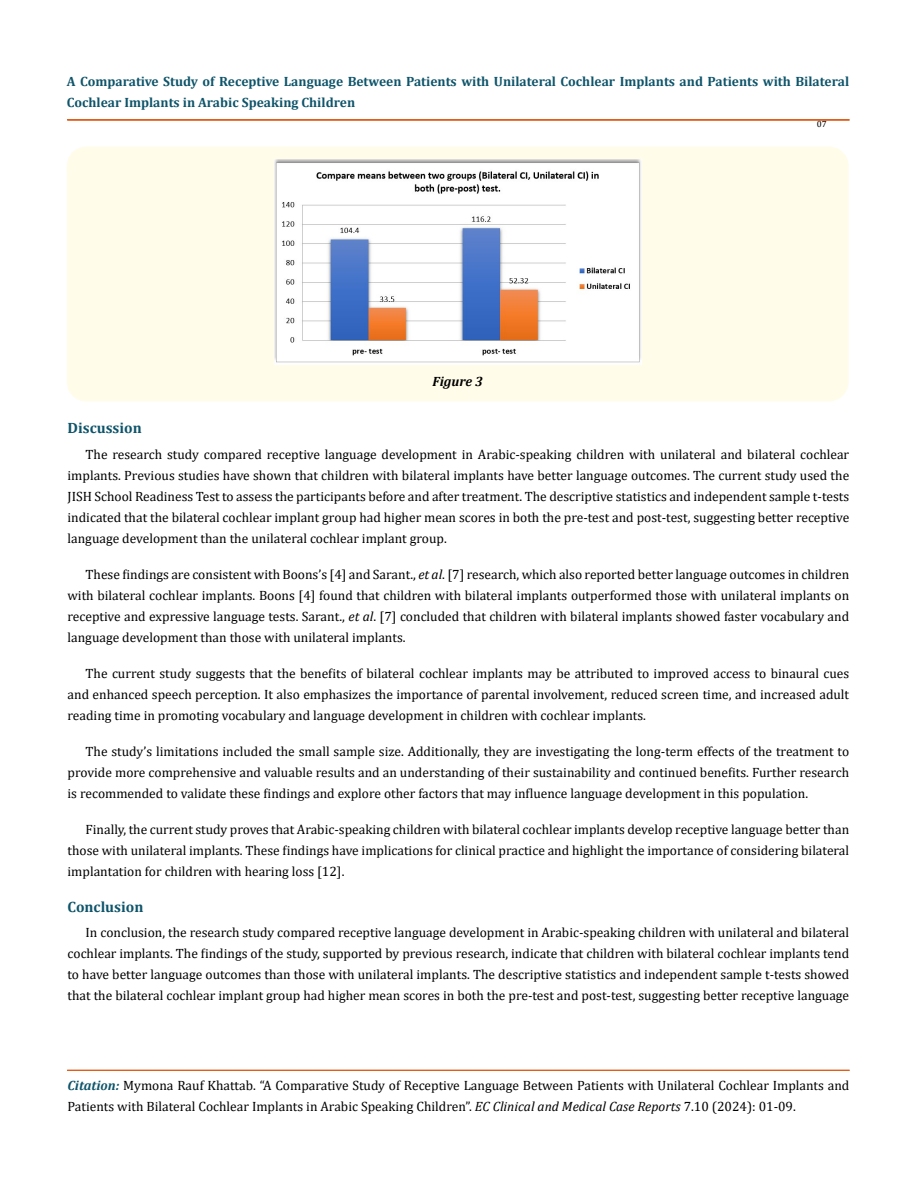
<style>
.page{position:relative;width:917px;height:1188px;background:#fff}
.page>*{position:absolute;margin:0;border:0;box-sizing:border-box;transform-origin:0 0}
.t1{font:700 15px "Cambria";color:#0e546a}
.t2{font:13.5px/21px "Cambria";color:#000;text-align:justify}
.t3{font:700 13.5px/21px "Cambria";color:#0e546a}
.t4{font:italic 700 13.5px "Cambria";color:#000}
.t5{font:9px "Cambria";color:#000}
.s1{font-style:italic}
.s2{font-weight:700;font-style:italic;color:#0e546a}
</style>
<div class="page">
<div style="left:67px;top:120px;width:782px;height:1px;border:1px solid #e05d1a"></div>
<div style="left:67px;top:1070px;width:782px;height:1px;border:1px solid #e05d1a"></div>
<div style="left:67px;top:147px;width:781px;height:254px;background:#fffde9;border-radius:19px"></div>
<img style="left:274px;top:160px;width:367px;height:205px">
<p class="t3" style="left:67px;top:71px;width:783px">A Comparative Study of Receptive Language Between Patients with Unilateral Cochlear Implants and Patients with Bilateral<br>Cochlear Implants in Arabic Speaking Children</p>
<p class="t5" style="left:816px;top:118px;width:11px">07</p>
<p class="t4" style="left:432px;top:372px;width:52px">Figure 3</p>
<p class="t1" style="left:68px;top:417px;width:76px">Discussion</p>
<p class="t2" style="left:68px;top:444px;width:783px;text-indent:18px">The research study compared receptive language development in Arabic-speaking children with unilateral and bilateral cochlear implants. Previous studies have shown that children with bilateral implants have better language outcomes. The current study used the JISH School Readiness Test to assess the participants before and after treatment. The descriptive statistics and independent sample t-tests indicated that the bilateral cochlear implant group had higher mean scores in both the pre-test and post-test, suggesting better receptive language development than the unilateral cochlear implant group.</p>
<p class="t2" style="left:68px;top:564px;width:783px;text-indent:18px">These findings are consistent with Boons’s [4] and Sarant., <span class="s1">et al</span>. [7] research, which also reported better language outcomes in children with bilateral cochlear implants. Boons [4] found that children with bilateral implants outperformed those with unilateral implants on receptive and expressive language tests. Sarant., <span class="s1">et al</span>. [7] concluded that children with bilateral implants showed faster vocabulary and language development than those with unilateral implants.</p>
<p class="t2" style="left:68px;top:663px;width:783px;text-indent:18px">The current study suggests that the benefits of bilateral cochlear implants may be attributed to improved access to binaural cues and enhanced speech perception. It also emphasizes the importance of parental involvement, reduced screen time, and increased adult reading time in promoting vocabulary and language development in children with cochlear implants.</p>
<p class="t2" style="left:68px;top:741px;width:783px;text-indent:18px">The study’s limitations included the small sample size. Additionally, they are investigating the long-term effects of the treatment to provide more comprehensive and valuable results and an understanding of their sustainability and continued benefits. Further research is recommended to validate these findings and explore other factors that may influence language development in this population.</p>
<p class="t2" style="left:68px;top:819px;width:783px;text-indent:18px">Finally, the current study proves that Arabic-speaking children with bilateral cochlear implants develop receptive language better than those with unilateral implants. These findings have implications for clinical practice and highlight the importance of considering bilateral implantation for children with hearing loss [12].</p>
<p class="t1" style="left:68px;top:896px;width:77px">Conclusion</p>
<p class="t2" style="left:68px;top:922px;width:783px;text-indent:18px">In conclusion, the research study compared receptive language development in Arabic-speaking children with unilateral and bilateral cochlear implants. The findings of the study, supported by previous research, indicate that children with bilateral cochlear implants tend to have better language outcomes than those with unilateral implants. The descriptive statistics and independent sample t-tests showed that the bilateral cochlear implant group had higher mean scores in both the pre-test and post-test, suggesting better receptive language</p>
<p class="t2" style="left:68px;top:1075px;width:783px"><span class="s2">Citation:</span> Mymona Rauf Khattab. “A Comparative Study of Receptive Language Between Patients with Unilateral Cochlear Implants and<br>Patients with Bilateral Cochlear Implants in Arabic Speaking Children”. <span class="s1">EC Clinical and Medical Case Reports</span> 7.10 (2024): 01-09.</p>
</div>
